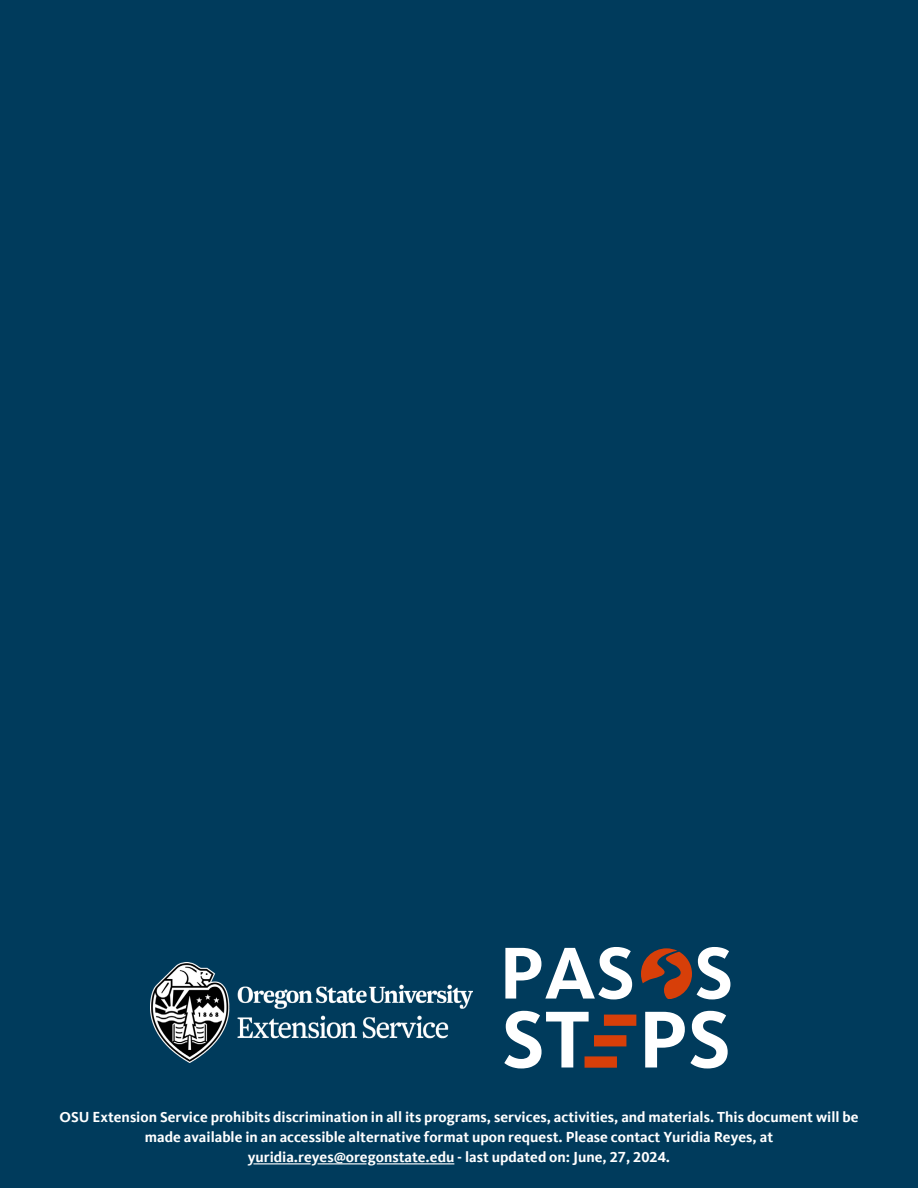
<style>
.page{position:relative;width:918px;height:1188px;background:#003b5c}
.page>*{position:absolute;margin:0;border:0;box-sizing:border-box;transform-origin:0 0}
.t1{font:700 83.55px "Kievit Offc";color:#fff}
.t2{font:700 76.05px "Kievit Offc";color:#fff}
.t3{font:700 15px/20.2px "Kievit Offc";color:#fff;text-align:center}
</style>
<div class="page">
<div style="left:604px;top:1015px;width:32px;height:11px;background:#d73f09"></div>
<div style="left:594px;top:1035px;width:32px;height:11px;background:#d73f09"></div>
<div style="left:585px;top:1056px;width:32px;height:12px;background:#d73f09"></div>
<svg style="left:641px;top:948px;width:51px;height:51px"></svg>
<img style="left:150px;top:962px;width:323px;height:100px">
<hr style="left:377px;top:1163px;width:77px;height:1px;background:#fff">
<hr style="left:318px;top:1163px;width:49px;height:1px;background:#fff">
<hr style="left:253px;top:1163px;width:58px;height:1px;background:#fff">
<p class="t2" style="left:499px;top:929px;width:236px">PAS S</p>
<p class="t1" style="left:502px;top:991px;width:231px">ST PS</p>
<p class="t3" style="left:60px;top:1107px;width:801px">OSU Extension Service prohibits discrimination in all its programs, services, activities, and materials. This document will be made available in an accessible alternative format upon request. Please contact Yuridia Reyes, at yuridia.reyes@oregonstate.edu - last updated on: June, 27, 2024.</p>
</div>
